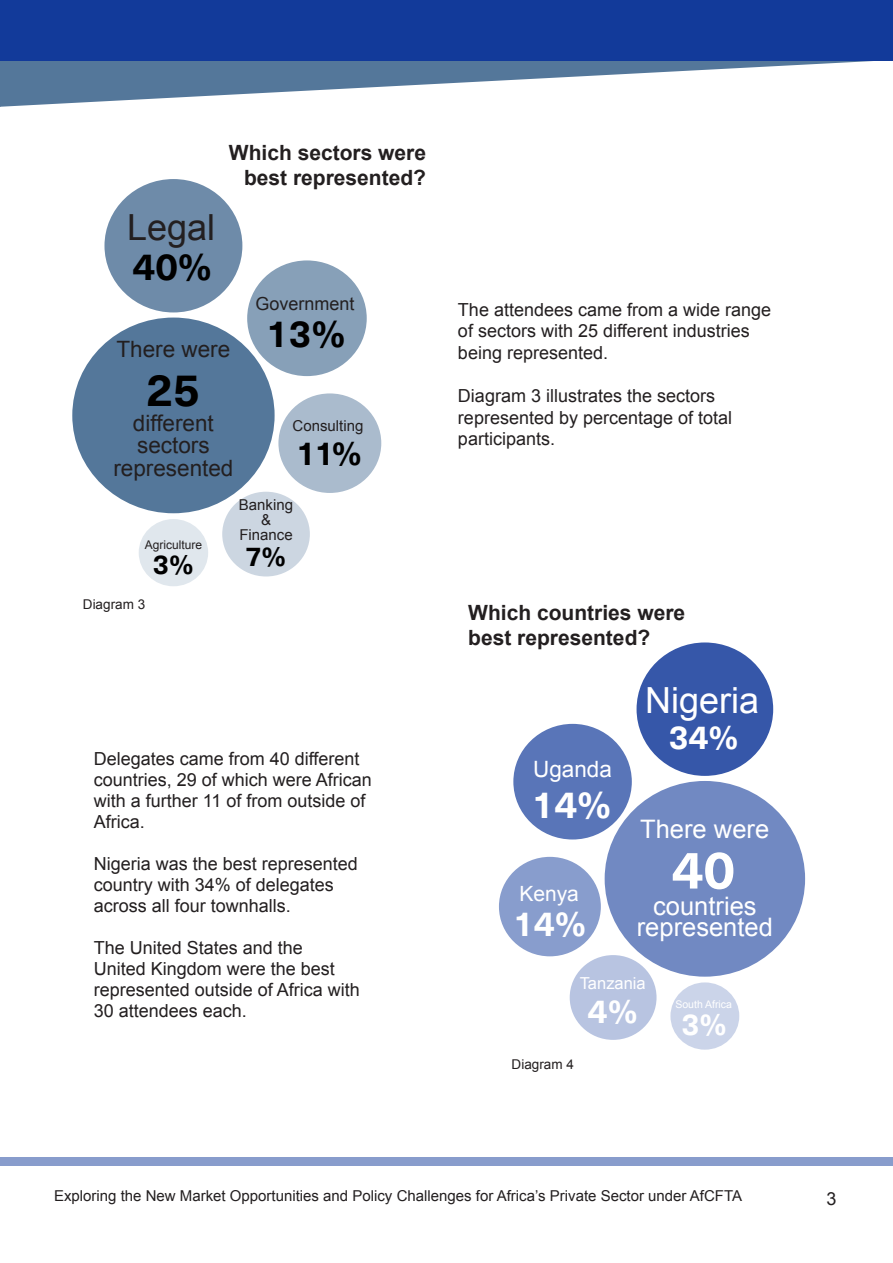
<style>
.page{position:relative;width:893px;height:1263px;background:#fff}
.page>*{position:absolute;margin:0;border:0;box-sizing:border-box;transform-origin:0 0}
.t1{font:700 52.5px "Neue Haas Unica W1 G";color:#fff}
.t2{font:700 45px "Neue Haas Unica W1 G";color:#000}
.t3{font:700 37.5px "Neue Haas Unica W1 G";color:#000}
.t4{font:700 37.5px "Neue Haas Unica W1 G";color:#fff}
.t5{font:36px "Arial";color:#fff}
.t6{font:36px "Arial";color:#231f20}
.t7{font:700 34.5px "Neue Haas Unica W1 G";color:#fff}
.t8{font:700 33px "Neue Haas Unica W1 G";color:#fff}
.t9{font:700 33px "Neue Haas Unica W1 G";color:#000}
.t10{font:700 30px "Neue Haas Unica W1 G";color:#fff}
.t11{font:700 27px "Neue Haas Unica W1 G";color:#000}
.t12{font:25.5px/21px "Arial";color:#fff;text-align:center}
.t13{font:22.5px/22.5px "Arial";color:#231f20;text-align:center}
.t14{font:22.5px "Arial";color:#fff}
.t15{font:700 21px/25.2px "Arial";color:#231f20}
.t16{font:21px "Arial";color:#fff}
.t17{font:18px/21px "Arial";color:#231f20}
.t18{font:16.5px "Arial";color:#fff}
.t19{font:15px "Arial";color:#231f20}
.t20{font:13.5px "Arial";color:#231f20}
.t21{font:12px "Arial";color:#231f20}
.t22{font:10.5px "Arial";color:#fff}
</style>
<div class="page">
<div style="left:0;top:1157px;width:893px;height:8px;background:#889ccc"></div>
<svg style="left:4px;top:60px;width:888px;height:47px"></svg>
<svg style="left:0;top:60px;width:4px;height:47px"></svg>
<div style="left:0;top:0;width:893px;height:60px;background:#123a9a"></div>
<div style="left:104px;top:179px;width:138px;height:133px;background:#6e8ba9;border-radius:50%"></div>
<div style="left:247px;top:260px;width:120px;height:116px;background:#87a0b8;border-radius:50%"></div>
<div style="left:222px;top:492px;width:88px;height:84px;background:#ccd6e1;border-radius:50%"></div>
<div style="left:278px;top:393px;width:103px;height:100px;background:#aabbcd;border-radius:50%"></div>
<div style="left:72px;top:318px;width:203px;height:195px;background:#54779a;border-radius:50%"></div>
<div style="left:139px;top:519px;width:69px;height:67px;background:#e0e7ed;border-radius:50%"></div>
<div style="left:570px;top:955px;width:86px;height:85px;background:#b8c4e1;border-radius:50%"></div>
<div style="left:637px;top:642px;width:136px;height:134px;background:#3657a9;border-radius:50%"></div>
<div style="left:513px;top:724px;width:119px;height:115px;background:#5975b8;border-radius:50%"></div>
<div style="left:499px;top:857px;width:102px;height:99px;background:#889dcd;border-radius:50%"></div>
<div style="left:605px;top:781px;width:200px;height:196px;background:#7189c2;border-radius:50%"></div>
<div style="left:670px;top:982px;width:69px;height:68px;background:#cbd4e9;border-radius:50%"></div>
<p class="t6" style="left:127px;top:204px;width:90px">Legal</p>
<p class="t3" style="left:133px;top:238px;width:81px">40%</p>
<p class="t15" style="left:229px;top:141px;width:199px">Which sectors were</p>
<p class="t15" style="left:244px;top:166px;width:184px">best represented?</p>
<p class="t17" style="left:256px;top:294px;width:101px">Government</p>
<p class="t13" style="left:117px;top:338px;width:115px">There were</p>
<p class="t2" style="left:146px;top:356px;width:55px">25</p>
<p class="t13" style="left:113px;top:412px;width:122px">different sectors represented</p>
<p class="t21" style="left:145px;top:537px;width:59px">Agriculture</p>
<p class="t11" style="left:153px;top:543px;width:42px">3%</p>
<p class="t3" style="left:266px;top:305px;width:81px">13%</p>
<p class="t19" style="left:293px;top:416px;width:72px">Consulting</p>
<p class="t9" style="left:296px;top:428px;width:67px">11%</p>
<p class="t19" style="left:239px;top:495px;width:56px">Banking</p>
<p class="t19" style="left:261px;top:510px;width:12px">&amp;</p>
<p class="t19" style="left:239px;top:525px;width:55px">Finance</p>
<p class="t11" style="left:245px;top:536px;width:42px">7%</p>
<p class="t20" style="left:83px;top:596px;width:64px">Diagram 3</p>
<p class="t17" style="left:94px;top:748px;width:280px">Delegates came from 40 different countries, 29 of which were African with a further 11 of from outside of<br>Africa.</p>
<p class="t17" style="left:94px;top:853px;width:266px">Nigeria was the best represented country with 34% of delegates across all four townhalls.</p>
<p class="t17" style="left:94px;top:937px;width:268px">The United States and the<br>United Kingdom were the best represented outside of Africa with<br>30 attendees each.</p>
<p class="t17" style="left:458px;top:299px;width:315px;line-height:21.6px">The attendees came from a wide range of sectors with 25 different industries being represented.</p>
<p class="t17" style="left:458px;top:385px;width:276px;line-height:21.6px">Diagram 3 illustrates the sectors represented by percentage of total participants.</p>
<p class="t15" style="left:468px;top:601px;width:219px">Which countries were best represented?</p>
<p class="t5" style="left:645px;top:677px;width:116px">Nigeria</p>
<p class="t14" style="left:533px;top:754px;width:80px">Uganda</p>
<p class="t4" style="left:532px;top:776px;width:81px">14%</p>
<p class="t16" style="left:519px;top:879px;width:61px">Kenya</p>
<p class="t7" style="left:513px;top:898px;width:74px">14%</p>
<p class="t8" style="left:669px;top:712px;width:71px">34%</p>
<p class="t12" style="left:640px;top:819px;width:130px">There were</p>
<p class="t1" style="left:672px;top:830px;width:65px">40</p>
<p class="t12" style="left:637px;top:896px;width:138px">countries represented</p>
<p class="t18" style="left:580px;top:972px;width:68px">Tanzania</p>
<p class="t20" style="left:512px;top:1056px;width:64px">Diagram 4</p>
<p class="t8" style="left:588px;top:986px;width:51px">4%</p>
<p class="t22" style="left:675px;top:998px;width:58px">South Africa</p>
<p class="t10" style="left:681px;top:1002px;width:47px">3%</p>
<p class="t19" style="left:54px;top:1185px;width:690px">Exploring the New Market Opportunities and Policy Challenges for Africa’s Private Sector under AfCFTA</p>
<p class="t17" style="left:826px;top:1188px;width:12px">3</p>
</div>
